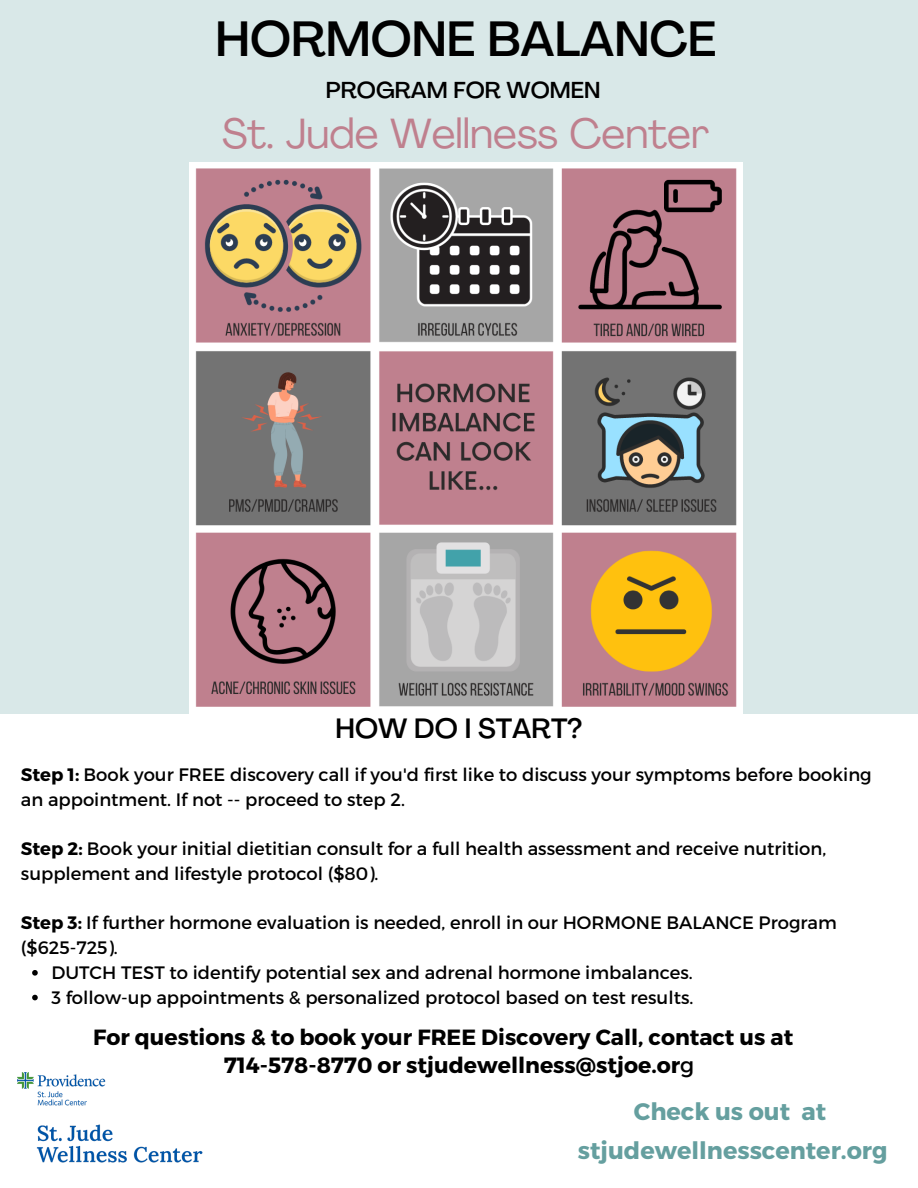
<style>
.page{position:relative;width:918px;height:1188px;background:#d9e8e8}
.page>*{position:absolute;margin:0;border:0;box-sizing:border-box;transform-origin:0 0}
.t1{font:500 48.9px "Agrandir";color:#000}
.t2{font:41.55px "Agrandir";color:#bf808e}
.t3{font:500 27.6px "Agrandir";color:#000}
.t4{font:700 24px/38.2px "Montserrat";color:#659f9f;text-align:center}
.t5{font:500 22.8px "Agrandir";color:#000}
.t6{font:700 22.05px "Montserrat";color:#000}
.t7{font:18px/24.8px "Montserrat";color:#000}
.s1{font-weight:700}
.s2{font-weight:400}
</style>
<div class="page">
<div style="left:0;top:714px;width:918px;height:474px;background:#fff"></div>
<img style="left:190px;top:163px;width:552px;height:551px">
<svg style="left:32px;top:970px;width:6px;height:6px"></svg>
<svg style="left:32px;top:995px;width:6px;height:5px"></svg>
<img style="left:17px;top:1073px;width:186px;height:90px">
<h1 class="t1" style="left:216px;top:20px;width:502px">HORMONE BALANCE</h1>
<p class="t5" style="left:326px;top:81px;width:276px">PROGRAM FOR WOMEN</p>
<h2 class="t2" style="left:222px;top:116px;width:489px">St. Jude Wellness Center</h2>
<h3 class="t3" style="left:336px;top:717px;width:248px">HOW DO I START?</h3>
<p class="t7" style="left:21px;top:761px;width:852px"><span class="s1">Step 1:</span> Book your FREE discovery call if you'd first like to discuss your symptoms before booking an appointment. If not -- proceed to step 2.</p>
<p class="t7" style="left:21px;top:836px;width:807px"><span class="s1">Step 2:</span> Book your initial dietitian consult for a full health assessment and receive nutrition, supplement and lifestyle protocol ($80).</p>
<p class="t7" style="left:21px;top:910px;width:818px"><span class="s1">Step 3:</span> If further hormone evaluation is needed, enroll in our HORMONE BALANCE Program ($625-725).</p>
<p class="t7" style="left:51px;top:959px;width:643px">DUTCH TEST to identify potential sex and adrenal hormone imbalances.<br>3 follow-up appointments &amp; personalized protocol based on test results.</p>
<p class="t6" style="left:93px;top:1023px;width:702px">For questions &amp; to book your FREE Discovery Call, contact us at</p>
<p class="t6" style="left:224px;top:1051px;width:472px">714-578-8770 or stjudewellness@stjoe.or<span class="s2">g</span></p>
<h3 class="t4" style="left:578px;top:1091px;width:311px">Check us out at stjudewellnesscenter.org</h3>
</div>
